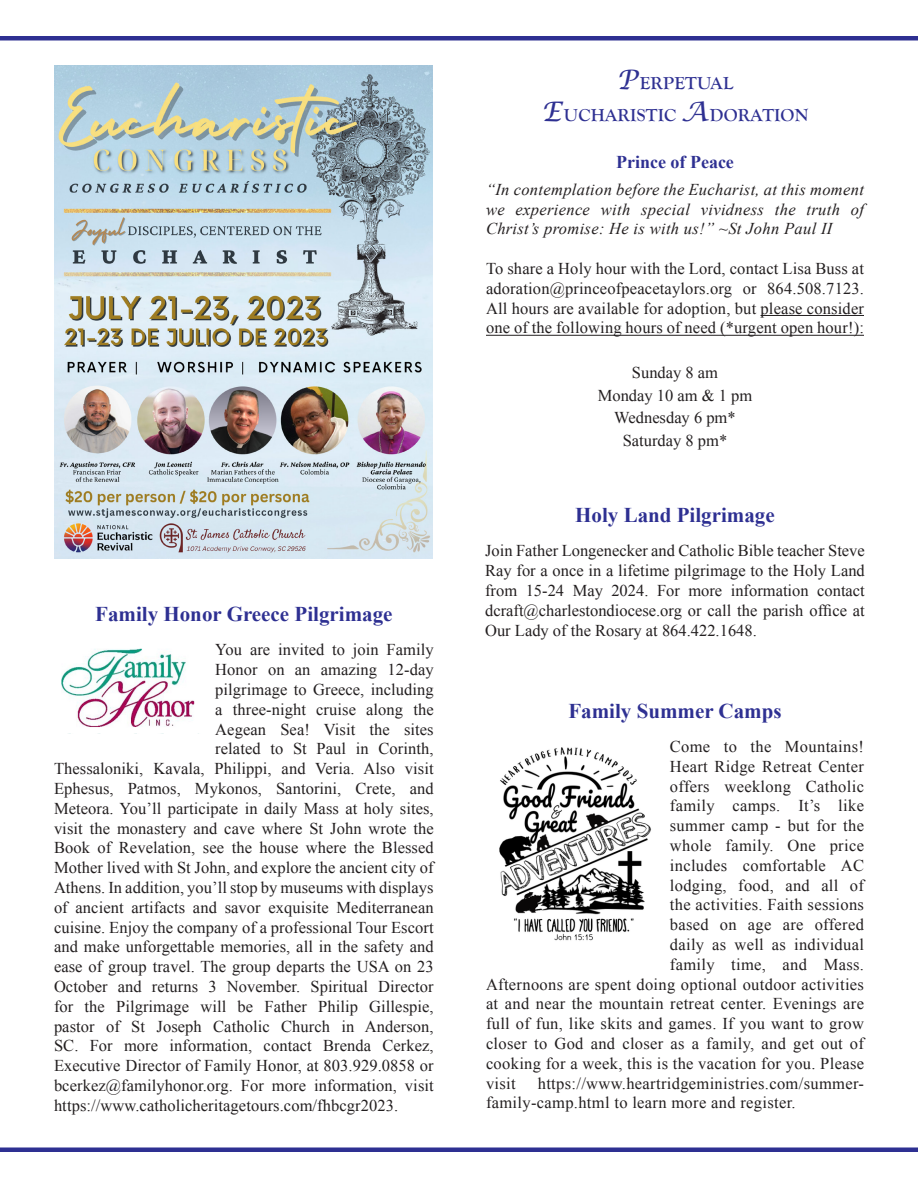
<style>
.page{position:relative;width:918px;height:1188px;background:#fff}
.page>*{position:absolute;margin:0;border:0;box-sizing:border-box;transform-origin:0 0}
.Paragraph_Style_1{font:700 21px "Times New Roman";color:#2e3092}
.Paragraph_Style_1-2{font:700 18px "Goudy Old Style T";letter-spacing:.01em;color:#2e3092}
.Paragraph_Style_1-3{font:700 18px "Times New Roman";color:#2e3092}
.t1{font:16.5px/19.8px "Times New Roman";letter-spacing:.005em;color:#231f20;text-align:justify}
.t2{font:italic 16.5px/19.8px "Times New Roman";letter-spacing:.02em;color:#231f20;text-align:justify}
.s1{font-family:"Lucida Calligraphy";font-weight:400;font-style:italic;font-size:27px}
</style>
<div class="page">
<div style="left:0;top:1147px;width:918px;height:5px;background:#2e3092"></div>
<div style="left:0;top:36px;width:918px;height:5px;background:#2e3092"></div>
<hr style="left:761px;top:315px;width:103px;height:1px;background:#231f20">
<hr style="left:486px;top:335px;width:378px;height:1px;background:#231f20">
<img style="left:61px;top:648px;width:134px;height:79px">
<img style="left:499px;top:747px;width:152px;height:194px">
<img style="left:54px;top:66px;width:378px;height:492px">
<p class="Paragraph_Style_1" style="left:95px;top:600px;width:299px">Family Honor Greece Pilgrimage</p>
<p class="t1" style="left:215px;top:640px;width:220px">You are invited to join Family</p>
<p class="t1" style="left:215px;top:659px;width:220px">Honor on an amazing 12-day</p>
<p class="t1" style="left:215px;top:679px;width:220px">pilgrimage to Greece, including</p>
<p class="t1" style="left:215px;top:699px;width:220px">a three-night cruise along the</p>
<p class="t1" style="left:215px;top:719px;width:220px">Aegean Sea! Visit the sites</p>
<p class="t1" style="left:215px;top:739px;width:220px">related to St Paul in Corinth,</p>
<p class="t1" style="left:54px;top:758px;width:381px">Thessaloniki, Kavala, Philippi, and Veria. Also visit</p>
<p class="t1" style="left:54px;top:778px;width:381px">Ephesus, Patmos, Mykonos, Santorini, Crete, and</p>
<p class="t1" style="left:54px;top:798px;width:381px">Meteora. You’ll participate in daily Mass at holy sites,</p>
<p class="t1" style="left:54px;top:818px;width:381px">visit the monastery and cave where St John wrote the</p>
<p class="t1" style="left:54px;top:838px;width:381px">Book of Revelation, see the house where the Blessed</p>
<p class="t1" style="left:54px;top:857px;width:381px">Mother lived with St John, and explore the ancient city of</p>
<p class="t1" style="left:54px;top:877px;width:381px">Athens. In addition, you’ll stop by museums with displays</p>
<p class="t1" style="left:54px;top:897px;width:381px">of ancient artifacts and savor exquisite Mediterranean</p>
<p class="t1" style="left:54px;top:917px;width:381px">cuisine. Enjoy the company of a professional Tour Escort</p>
<p class="t1" style="left:54px;top:937px;width:381px">and make unforgettable memories, all in the safety and</p>
<p class="t1" style="left:54px;top:956px;width:381px">ease of group travel. The group departs the USA on 23</p>
<p class="t1" style="left:54px;top:976px;width:381px">October and returns 3 November. Spiritual Director</p>
<p class="t1" style="left:54px;top:996px;width:381px">for the Pilgrimage will be Father Philip Gillespie,</p>
<p class="t1" style="left:54px;top:1016px;width:381px">pastor of St Joseph Catholic Church in Anderson,</p>
<p class="t1" style="left:54px;top:1036px;width:381px">SC. For more information, contact Brenda Cerkez,</p>
<p class="t1" style="left:54px;top:1055px;width:381px">Executive Director of Family Honor, at 803.929.0858 or</p>
<p class="t1" style="left:54px;top:1075px;width:381px">bcerkez@familyhonor.org. For more information, visit</p>
<p class="t1" style="left:54px;top:1095px;width:346px">https://www.catholicheritagetours.com/fhbcgr2023.</p>
<p class="Paragraph_Style_1-2" style="left:617px;top:73px;width:118px"><span class="s1">P</span>ERPETUAL</p>
<p class="Paragraph_Style_1-2" style="left:542px;top:105px;width:268px"><span class="s1">E</span>UCHARISTIC <span class="s1">A</span>DORATION</p>
<p class="Paragraph_Style_1-3" style="left:616px;top:149px;width:119px">Prince of Peace</p>
<p class="t2" style="left:486px;top:179px;width:380px">“In contemplation before the Eucharist, at this moment we experience with special vividness the truth of Christ’s promise: He is with us!” ~St John Paul II</p>
<p class="t1" style="left:486px;top:258px;width:380px">To share a Holy hour with the Lord, contact Lisa Buss at adoration@princeofpeacetaylors.org or 864.508.7123.<br>All hours are available for adoption, but please consider one of the following hours of need (*urgent open hour!):</p>
<p class="t1" style="left:632px;top:363px;width:88px">Sunday 8 am</p>
<p class="t1" style="left:598px;top:385px;width:156px">Monday 10 am &amp; 1 pm</p>
<p class="t1" style="left:614px;top:408px;width:123px">Wednesday 6 pm*</p>
<p class="t1" style="left:623px;top:430px;width:106px">Saturday 8 pm*</p>
<p class="Paragraph_Style_1" style="left:575px;top:501px;width:201px">Holy Land Pilgrimage</p>
<p class="t1" style="left:485px;top:541px;width:381px">Join Father Longenecker and Catholic Bible teacher Steve Ray for a once in a lifetime pilgrimage to the Holy Land from 15-24 May 2024. For more information contact dcraft@charlestondiocese.org or call the parish office at Our Lady of the Rosary at 864.422.1648.</p>
<p class="Paragraph_Style_1" style="left:568px;top:696px;width:215px">Family Summer Camps</p>
<p class="t1" style="left:670px;top:736px;width:196px">Come to the Mountains!</p>
<p class="t1" style="left:670px;top:756px;width:196px">Heart Ridge Retreat Center</p>
<p class="t1" style="left:670px;top:776px;width:196px">offers weeklong Catholic</p>
<p class="t1" style="left:670px;top:796px;width:196px">family camps. It’s like</p>
<p class="t1" style="left:670px;top:816px;width:196px">summer camp - but for the</p>
<p class="t1" style="left:670px;top:835px;width:196px">whole family. One price</p>
<p class="t1" style="left:670px;top:855px;width:196px">includes comfortable AC</p>
<p class="t1" style="left:670px;top:875px;width:196px">lodging, food, and all of</p>
<p class="t1" style="left:670px;top:895px;width:196px">the activities. Faith sessions</p>
<p class="t1" style="left:670px;top:915px;width:196px">based on age are offered</p>
<p class="t1" style="left:670px;top:934px;width:196px">daily as well as individual</p>
<p class="t1" style="left:670px;top:954px;width:196px">family time, and Mass.</p>
<p class="t1" style="left:486px;top:974px;width:379px">Afternoons are spent doing optional outdoor activities</p>
<p class="t1" style="left:486px;top:994px;width:380px">at and near the mountain retreat center. Evenings are</p>
<p class="t1" style="left:486px;top:1014px;width:380px">full of fun, like skits and games. If you want to grow</p>
<p class="t1" style="left:486px;top:1033px;width:380px">closer to God and closer as a family, and get out of</p>
<p class="t1" style="left:486px;top:1053px;width:380px">cooking for a week, this is the vacation for you. Please</p>
<p class="t1" style="left:486px;top:1073px;width:31px">visit</p>
<p class="t1" style="left:486px;top:1073px;width:380px;text-indent:52px">https://www.heartridgeministries.com/summer&shy;family-camp.html to learn more and register.</p>
</div>
